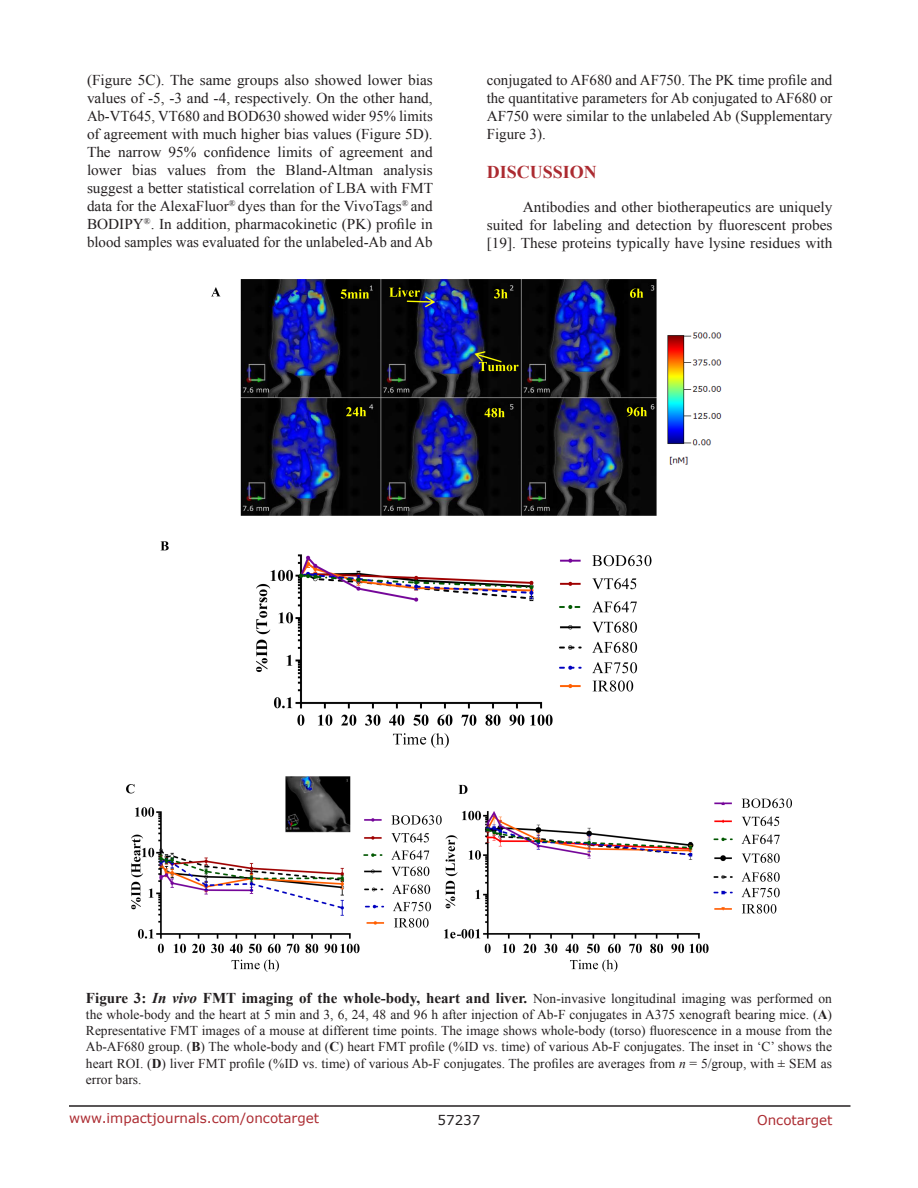
<style>
.page{position:relative;width:918px;height:1188px;background:#fff}
.page>*{position:absolute;margin:0;border:0;box-sizing:border-box;transform-origin:0 0}
.Heading{font:700 18px "Times New Roman";color:#ac2b31}
.BodyText{font:15px/18px "Times New Roman";color:#231f20;text-align:justify}
.FigureText{font:700 15px "Times New Roman";color:#231f20}
.FigureText-2{font:13.5px/16.2px "Times New Roman";color:#231f20;text-align:justify}
.t1{font:13.5px "Verdana";color:#ac2b31}
.t2{font:13.5px "Verdana";color:#231f20}
.s1{font-style:italic}
.s2{font-weight:400;font-size:13.5px}
.s3{font-weight:700}
</style>
<div class="page">
<hr style="left:69px;top:1105px;width:781px;height:2px;background:#231f20">
<img style="left:126px;top:279px;width:666px;height:693px">
<p class="BodyText" style="left:87px;top:71px;width:348px">(Figure 5C). The same groups also showed lower bias values of -5, -3 and -4, respectively. On the other hand, Ab-VT645, VT680 and BOD630 showed wider 95% limits of agreement with much higher bias values (Figure 5D).<br>The narrow 95% confidence limits of agreement and lower bias values from the Bland-Altman analysis suggest a better statistical correlation of LBA with FMT data for the AlexaFluor<sup>®</sup> dyes than for the VivoTags<sup>®</sup> and BODIPY<sup>®</sup>. In addition, pharmacokinetic (PK) profile in blood samples was evaluated for the unlabeled-Ab and Ab</p>
<p class="BodyText" style="left:487px;top:71px;width:347px">conjugated to AF680 and AF750. The PK time profile and the quantitative parameters for Ab conjugated to AF680 or AF750 were similar to the unlabeled Ab (Supplementary Figure 3).</p>
<p class="Heading" style="left:487px;top:159px;width:112px">DISCUSSION</p>
<p class="BodyText" style="left:487px;top:198px;width:347px;text-indent:36px">Antibodies and other biotherapeutics are uniquely suited for labeling and detection by fluorescent probes [19]. These proteins typically have lysine residues with</p>
<p class="FigureText" style="left:86px;top:987px;width:747px">Figure 3: <span class="s1">In vivo</span> FMT imaging of the whole-body, heart and liver. <span class="s2">Non-invasive longitudinal imaging was performed on</span></p>
<p class="FigureText-2" style="left:86px;top:1006px;width:748px">the whole-body and the heart at 5 min and 3, 6, 24, 48 and 96 h after injection of Ab-F conjugates in A375 xenograft bearing mice. (<span class="s3">A</span>)<br>Representative FMT images of a mouse at different time points. The image shows whole-body (torso) fluorescence in a mouse from the Ab-AF680 group. (<span class="s3">B</span>) The whole-body and (<span class="s3">C</span>) heart FMT profile (%ID vs. time) of various Ab-F conjugates. The inset in ‘C’ shows the heart ROI. (<span class="s3">D</span>) liver FMT profile (%ID vs. time) of various Ab-F conjugates. The profiles are averages from <span class="s1">n</span> = 5/group, with ± SEM as error bars.</p>
<p class="t1" style="left:69px;top:1109px;width:252px">www.impactjournals.com/oncotarget</p>
<p class="t2" style="left:438px;top:1111px;width:44px">57237</p>
<p class="t1" style="left:757px;top:1111px;width:77px">Oncotarget</p>
</div>
